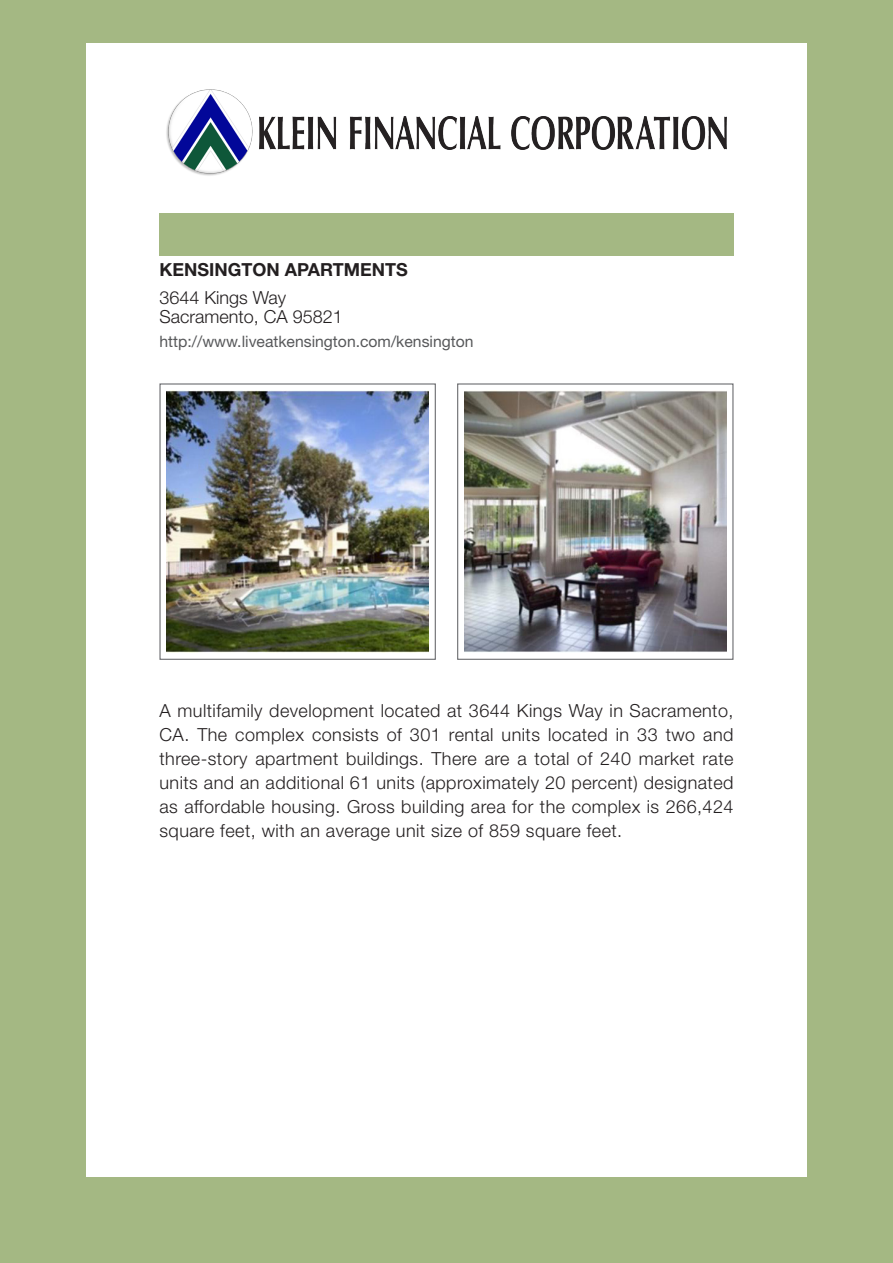
<style>
.page{position:relative;width:893px;height:1263px;background:#fff}
.page>*{position:absolute;margin:0;border:0;box-sizing:border-box;transform-origin:0 0}
.Normal_Text{font:300 18px/24px "Helvetica Neue";letter-spacing:.025em;color:#231f20;text-align:justify}
.City{font:300 18px/19.5px "Helvetica Neue";color:#231f20}
.Property_Name{font:700 18px "Helvetica Neue";color:#231f20}
.URL{font:15.75px "Helvetica Neue";color:#57585a}
</style>
<div class="page">
<div style="left:159px;top:383px;width:277px;height:277px;background:#fff;border:1px solid #6c6d70"></div>
<img style="left:167px;top:391px;width:262px;height:261px">
<div style="left:457px;top:383px;width:276px;height:277px;background:#fff;border:1px solid #6c6d70"></div>
<img style="left:464px;top:391px;width:262px;height:261px">
<div style="left:159px;top:213px;width:574px;height:43px;background:#a4b883"></div>
<img style="left:264px;top:117px;width:463px;height:32px">
<img style="left:166px;top:89px;width:98px;height:87px">
<div style="left:808px;top:0;width:85px;height:1263px;background:#a4b883"></div>
<div style="left:0;top:0;width:85px;height:1263px;background:#a4b883"></div>
<div style="left:0;top:1178px;width:893px;height:85px;background:#a4b883"></div>
<div style="left:0;top:0;width:893px;height:43px;background:#a4b883"></div>
<p class="Property_Name" style="left:159px;top:258px;width:250px">KENSINGTON APARTMENTS</p>
<p class="City" style="left:159px;top:287px;width:185px">3644 Kings Way<br>Sacramento, CA 95821</p>
<p class="URL" style="left:159px;top:332px;width:316px">http://www.liveatkensington.com/kensington</p>
<p class="Normal_Text" style="left:159px;top:698px;width:576px">A multifamily development located at 3644 Kings Way in Sacramento, CA. The complex consists of 301 rental units located in 33 two and three-story apartment buildings. There are a total of 240 market rate units and an additional 61 units (approximately 20 percent) designated as affordable housing. Gross building area for the complex is 266,424 square feet, with an average unit size of 859 square feet.</p>
</div>
